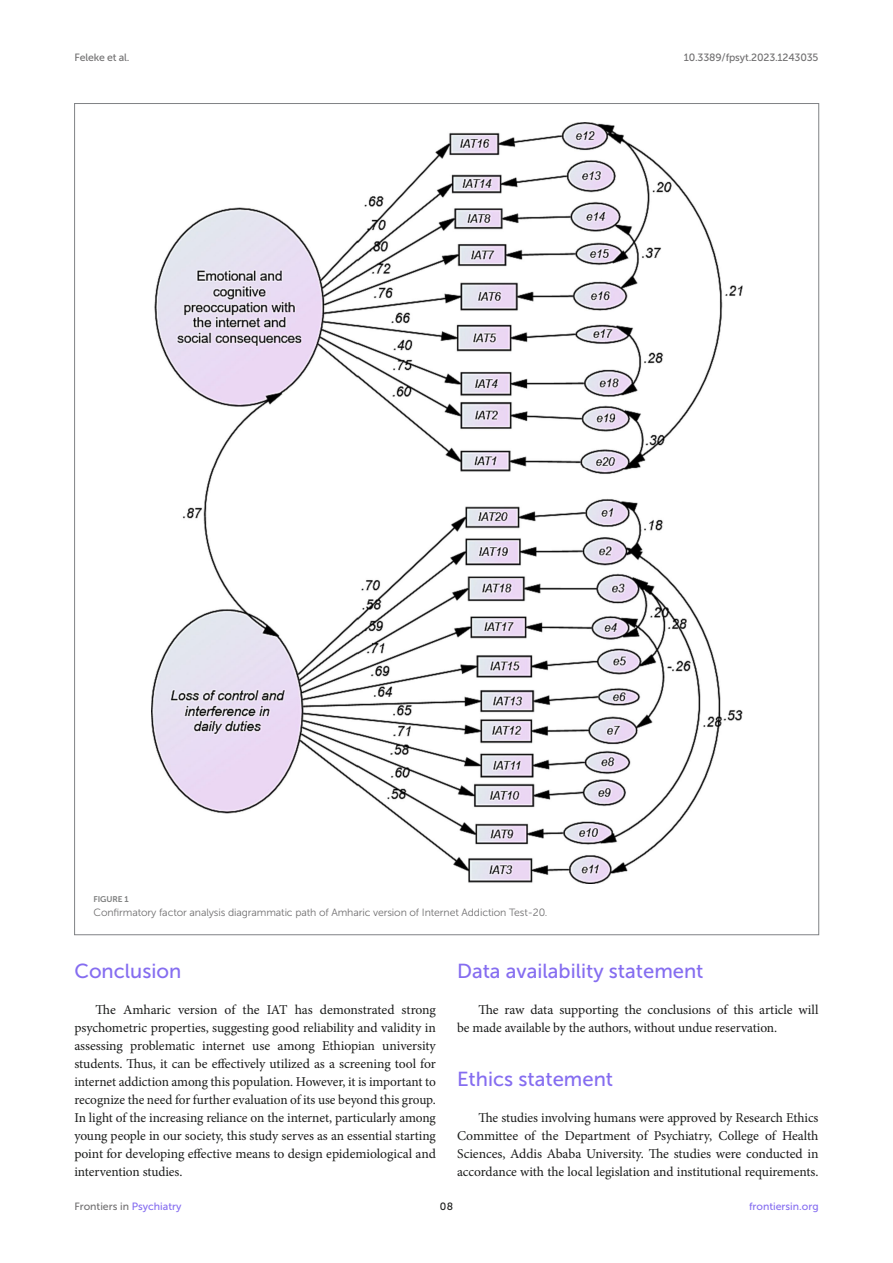
<style>
.page{position:relative;width:893px;height:1263px;background:#fff}
.page>*{position:absolute;margin:0;border:0;box-sizing:border-box;transform-origin:0 0}
.HEAD_1{font:20.25px "Museo Sans 500";color:#856df0}
.TEXT_FLUSH{font:13.5px/18px "Minion Pro";letter-spacing:-.005em;color:#1b1c1b;text-align:justify}
.FIG_LEG{font:10.5px "Museo Sans 300";letter-spacing:-.01em;color:#706f70}
.t1{font:10.5px "Museo Sans 500";letter-spacing:-.015em;color:#706f70}
.t2{font:10.5px "Museo Sans 500";color:#856df0}
.t3{font:10.5px "Museo Sans 500";color:#1b1c1b}
.FIG_HD{font:8.25px "Museo Sans 700";letter-spacing:-.01em;color:#7e7f7f}
.s1{color:#856df0}
</style>
<div class="page">
<img style="left:151px;top:122px;width:591px;height:761px">
<p class="t1" style="left:74px;top:51px;width:56px">Feleke et al.</p>
<p class="t1" style="left:684px;top:51px;width:136px">10.3389/fpsyt.2023.1243035</p>
<p class="FIG_HD" style="left:94px;top:895px;width:37px">FIGURE 1</p>
<p class="FIG_LEG" style="left:94px;top:906px;width:455px">Confirmatory factor analysis diagrammatic path of Amharic version of Internet Addiction Test-20.</p>
<p class="HEAD_1" style="left:74px;top:960px;width:108px">Conclusion</p>
<p class="TEXT_FLUSH" style="left:74px;top:1001px;width:363px;text-indent:21px">The Amharic version of the IAT has demonstrated strong psychometric properties, suggesting good reliability and validity in assessing problematic internet use among Ethiopian university students. Thus, it can be effectively utilized as a screening tool for internet addiction among this population. However, it is important to recognize the need for further evaluation of its use beyond this group.<br>In light of the increasing reliance on the internet, particularly among young people in our society, this study serves as an essential starting point for developing effective means to design epidemiological and intervention studies.</p>
<p class="HEAD_1" style="left:457px;top:960px;width:248px">Data availability statement</p>
<p class="TEXT_FLUSH" style="left:457px;top:1001px;width:363px;text-indent:21px">The raw data supporting the conclusions of this article will be made available by the authors, without undue reservation.</p>
<p class="HEAD_1" style="left:457px;top:1068px;width:158px">Ethics statement</p>
<p class="TEXT_FLUSH" style="left:457px;top:1109px;width:363px;text-indent:21px">The studies involving humans were approved by Research Ethics Committee of the Department of Psychiatry, College of Health Sciences, Addis Ababa University. The studies were conducted in accordance with the local legislation and institutional requirements.</p>
<p class="t1" style="left:74px;top:1200px;width:109px">Frontiers in <span class="s1">Psychiatry</span></p>
<p class="t3" style="left:440px;top:1200px;width:15px">08</p>
<p class="t2" style="left:749px;top:1200px;width:71px">frontiersin.org</p>
</div>
